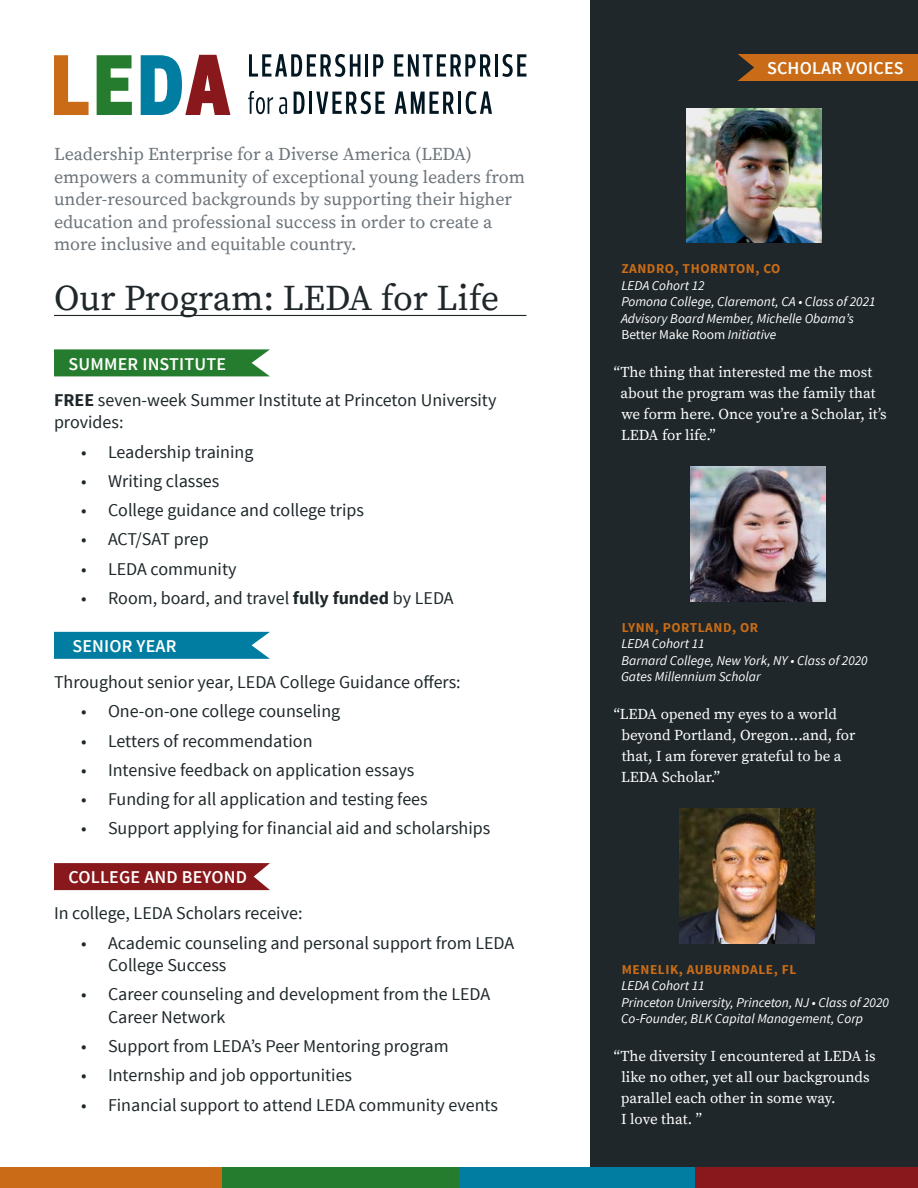
<style>
.page{position:relative;width:918px;height:1188px;background:#fff}
.page>*{position:absolute;margin:0;border:0;box-sizing:border-box;transform-origin:0 0}
.t1{font:36px "Source Serif Pro";letter-spacing:-.005em;color:#1f272a}
.t2{font:18px/22.5px "Source Sans Pro";color:#1e272a}
.Lead-in{font:18px/22.5px "Source Serif Pro";color:#6c747a}
.t3{font:600 18px "Source Sans Pro";letter-spacing:.01em;color:#fff}
.t4{font:15px/21px "Source Serif Pro";color:#fff}
.t5{font:italic 13.5px/16.5px "Source Sans Pro";color:#fff}
.s1{font-weight:700}
.s2{font-weight:700;font-style:normal;color:#ca6c17}
.s3{font-style:normal}
</style>
<div class="page">
<svg style="left:249px;top:54px;width:111px;height:23px"></svg>
<hr style="left:365px;top:54px;width:3px;height:23px;background:#031722">
<svg style="left:373px;top:54px;width:10px;height:23px"></svg>
<svg style="left:394px;top:54px;width:97px;height:23px"></svg>
<hr style="left:495px;top:54px;width:3px;height:23px;background:#031722">
<svg style="left:502px;top:54px;width:24px;height:23px"></svg>
<svg style="left:248px;top:91px;width:25px;height:23px"></svg>
<svg style="left:279px;top:97px;width:8px;height:17px"></svg>
<svg style="left:294px;top:92px;width:11px;height:22px"></svg>
<hr style="left:309px;top:92px;width:3px;height:22px;background:#031722">
<svg style="left:316px;top:91px;width:69px;height:23px"></svg>
<svg style="left:395px;top:91px;width:59px;height:23px"></svg>
<hr style="left:458px;top:92px;width:3px;height:22px;background:#031722">
<svg style="left:466px;top:91px;width:26px;height:23px"></svg>
<svg style="left:54px;top:55px;width:35px;height:60px"></svg>
<svg style="left:97px;top:55px;width:35px;height:60px"></svg>
<svg style="left:141px;top:55px;width:89px;height:60px"></svg>
<div style="left:591px;top:0;width:327px;height:1188px;background:#1f272a"></div>
<hr style="left:54px;top:315px;width:472px;height:1px;background:#1f272a">
<svg style="left:54px;top:349px;width:216px;height:27px;background:#31833a"></svg>
<svg style="left:54px;top:632px;width:216px;height:27px;background:#0c83a4"></svg>
<svg style="left:54px;top:863px;width:216px;height:27px;background:#8c2124"></svg>
<img style="left:690px;top:467px;width:135px;height:135px">
<img style="left:680px;top:809px;width:135px;height:135px">
<img style="left:687px;top:108px;width:135px;height:135px">
<div style="left:0;top:1168px;width:223px;height:20px;background:#ca6c17"></div>
<div style="left:223px;top:1168px;width:236px;height:20px;background:#257c2e"></div>
<div style="left:459px;top:1168px;width:236px;height:20px;background:#007da0"></div>
<div style="left:695px;top:1168px;width:223px;height:20px;background:#88181b"></div>
<div style="left:738px;top:54px;width:180px;height:27px;background:#ca6c17"></div>
<p class="Lead-in" style="left:54px;top:144px;width:473px">Leadership Enterprise for a Diverse America (LEDA) empowers a community of exceptional young leaders from under-resourced backgrounds by supporting their higher education and professional success in order to create a more inclusive and equitable country.</p>
<h2 class="t1" style="left:54px;top:277px;width:447px">Our Program: LEDA for Life</h2>
<h3 class="t3" style="left:69px;top:352px;width:159px">SUMMER INSTITUTE</h3>
<p class="t2" style="left:54px;top:389px;width:444px"><span class="s1">FREE</span> seven-week Summer Institute at Princeton University provides:</p>
<p class="t2" style="left:81px;top:441px;width:174px">• Leadership training</p>
<p class="t2" style="left:81px;top:470px;width:140px">• Writing classes</p>
<p class="t2" style="left:81px;top:499px;width:284px">• College guidance and college trips</p>
<p class="t2" style="left:81px;top:528px;width:129px">• ACT/SAT prep</p>
<p class="t2" style="left:81px;top:558px;width:157px">• LEDA community</p>
<p class="t2" style="left:81px;top:587px;width:374px">• Room, board, and travel <span class="s1">fully funded</span> by LEDA</p>
<h3 class="t3" style="left:72px;top:635px;width:106px">SENIOR YEAR</h3>
<p class="t2" style="left:54px;top:671px;width:408px">Throughout senior year, LEDA College Guidance offers:</p>
<p class="t2" style="left:81px;top:701px;width:261px">• One-on-one college counseling</p>
<p class="t2" style="left:81px;top:730px;width:233px">• Letters of recommendation</p>
<p class="t2" style="left:81px;top:759px;width:335px">• Intensive feedback on application essays</p>
<p class="t2" style="left:81px;top:788px;width:348px">• Funding for all application and testing fees</p>
<p class="t2" style="left:81px;top:818px;width:411px">• Support applying for financial aid and scholarships</p>
<h3 class="t3" style="left:69px;top:866px;width:180px">COLLEGE AND BEYOND</h3>
<p class="t2" style="left:54px;top:903px;width:250px">In college, LEDA Scholars receive:</p>
<p class="t2" style="left:108px;top:932px;width:408px;text-indent:-27px">• Academic counseling and personal support from LEDA<br>College Success</p>
<p class="t2" style="left:108px;top:984px;width:384px;text-indent:-27px">• Career counseling and development from the LEDA<br>Career Network</p>
<p class="t2" style="left:81px;top:1035px;width:369px">• Support from LEDA’s Peer Mentoring program</p>
<p class="t2" style="left:81px;top:1065px;width:273px">• Internship and job opportunities</p>
<p class="t2" style="left:81px;top:1094px;width:419px">• Financial support to attend LEDA community events</p>
<h3 class="t3" style="left:767px;top:57px;width:138px">SCHOLAR VOICES</h3>
<p class="t5" style="left:621px;top:260px;width:256px"><span class="s2">ZANDRO, THORNTON, CO<br></span>LEDA Cohort 12<br>Pomona College, Claremont, CA • Class of 2021<br>Advisory Board Member, Michelle Obama’s<br><span class="s3">Better Make Room</span> Initiative</p>
<p class="t4" style="left:621px;top:362px;width:267px;text-indent:-7px">“The thing that interested me the most about the program was the family that we form here. Once you’re a Scholar, it’s<br>LEDA for life.”</p>
<p class="t5" style="left:621px;top:619px;width:248px"><span class="s2">LYNN, PORTLAND, OR<br></span>LEDA Cohort 11<br>Barnard College, New York, NY • Class of 2020<br>Gates Millennium Scholar</p>
<p class="t4" style="left:621px;top:704px;width:236px;text-indent:-7px">“LEDA opened my eyes to a world beyond Portland, Oregon...and, for that, I am forever grateful to be a<br>LEDA Scholar.”</p>
<p class="t5" style="left:621px;top:961px;width:270px"><span class="s2">MENELIK, AUBURNDALE, FL<br></span>LEDA Cohort 11<br>Princeton University, Princeton, NJ • Class of 2020<br>Co-Founder, BLK Capital Management, Corp</p>
<p class="t4" style="left:621px;top:1046px;width:257px;text-indent:-7px">“The diversity I encountered at LEDA is like no other, yet all our backgrounds parallel each other in some way.<br>I love that. ”</p>
</div>
